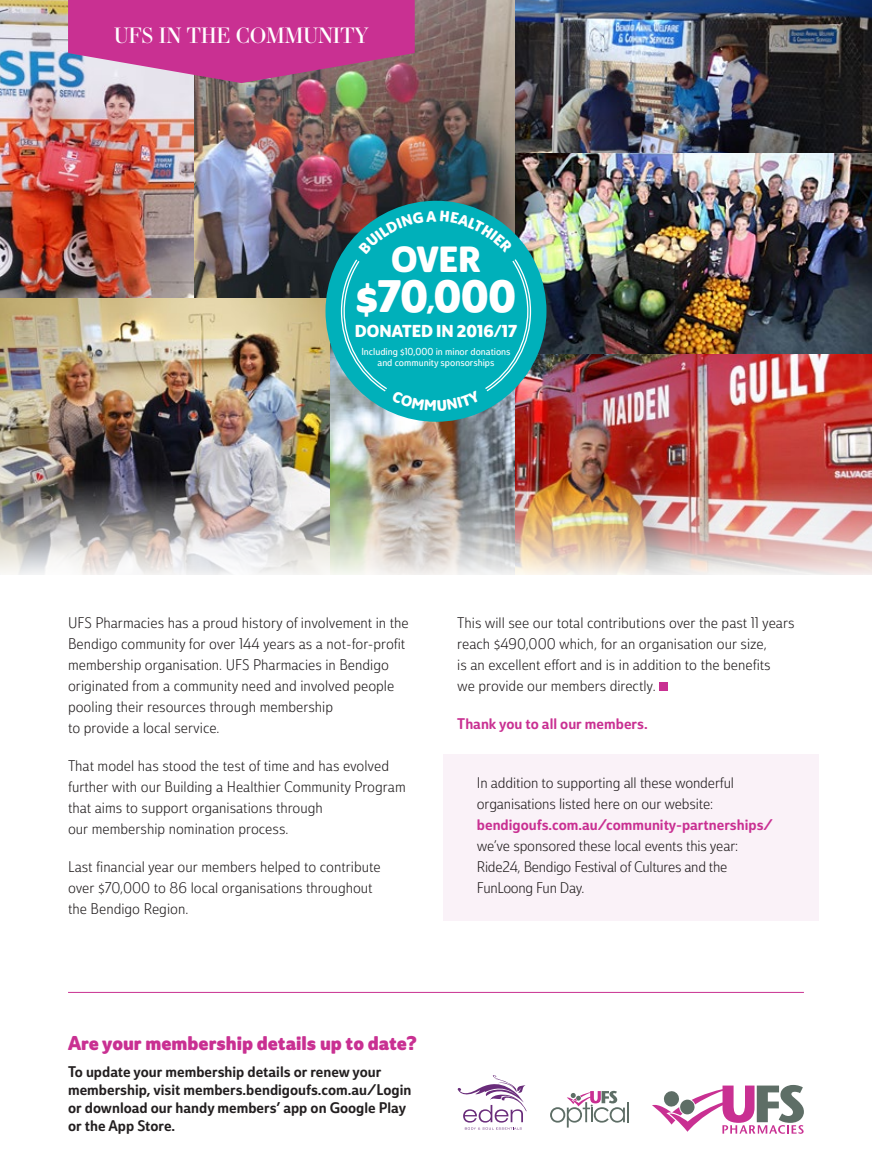
<style>
.page{position:relative;width:872px;height:1170px;background:#fff}
.page>*{position:absolute;margin:0;border:0;box-sizing:border-box;transform-origin:0 0}
.t1{font:44.25px "Solitas Nor Bol";color:#fff}
.t2{font:35.4px "Solitas Nor Bol";color:#fff}
.t3{font:21px "Essonnes Display";letter-spacing:-.01em;color:#fff}
.t4{font:19.5px "Solitas Nor Bol";color:#c93092}
.t5{font:16.8px "Solitas Nor Bol";color:#fff}
.t6{font:15px/21px "Solitas Nor Lig";color:#231f20}
.t7{font:15px/18px "Solitas Nor Med";color:#231f20}
.t8{font:15px/21px "Solitas Nor Lig";letter-spacing:-.02em;color:#231f20}
.t9{font:15px "Solitas Nor Med";color:#c93092}
.t10{font:9.9px/11.9px "Solitas Nor Boo";color:#fff;text-align:center}
.s1{font-size:25.8px}
</style>
<div class="page">
<div style="left:443px;top:753px;width:375px;height:167px;background:#faf2f8"></div>
<img style="left:0;top:0;width:515px;height:298px">
<svg style="left:457px;top:1075px;width:69px;height:54px"></svg>
<svg style="left:550px;top:1090px;width:78px;height:37px"></svg>
<svg style="left:652px;top:1085px;width:152px;height:48px"></svg>
<svg style="left:68px;top:0;width:347px;height:83px;background:#c34495"></svg>
<img style="left:515px;top:0;width:357px;height:154px">
<img style="left:515px;top:154px;width:357px;height:202px">
<img style="left:0;top:298px;width:331px;height:58px">
<img style="left:0;top:356px;width:872px;height:219px">
<div style="left:325px;top:201px;width:221px;height:221px;background:#00b0ba;border-radius:50%"></div>
<div style="left:659px;top:682px;width:8px;height:9px;background:#c93092"></div>
<hr style="left:68px;top:991px;width:736px;height:1px;background:#c93092">
<svg style="left:340px;top:210px;width:192px;height:201px"></svg>
<h3 class="t3" style="left:114px;top:21px;width:256px">UFS IN THE COMMUNITY</h3>
<h2 class="t2" style="left:391px;top:237px;width:91px">OVER</h2>
<h1 class="t1" style="left:355px;top:268px;width:162px">$70<span class="s1">,</span>000</h1>
<p class="t5" style="left:355px;top:321px;width:164px">DONATED IN 2016/17</p>
<p class="t10" style="left:361px;top:345px;width:151px">Including $10,000 in minor donations and community sponsorships</p>
<p class="t6" style="left:68px;top:612px;width:342px">UFS Pharmacies has a proud history of involvement in the Bendigo community for over 144 years as a not-for-profit membership organisation. UFS Pharmacies in Bendigo originated from a community need and involved people pooling their resources through membership<br>to provide a local service.</p>
<p class="t6" style="left:68px;top:755px;width:339px">That model has stood the test of time and has evolved further with our Building a Healthier Community Program that aims to support organisations through<br>our membership nomination process.</p>
<p class="t6" style="left:68px;top:856px;width:314px">Last financial year our members helped to contribute over $70,000 to 86 local organisations throughout the Bendigo Region.</p>
<p class="t6" style="left:457px;top:612px;width:339px">This will see our total contributions over the past 11 years reach $490,000 which, for an organisation our size,<br>is an excellent effort and is in addition to the benefits<br>we provide our members directly.</p>
<p class="t9" style="left:457px;top:714px;width:192px">Thank you to all our members.</p>
<p class="t6" style="left:477px;top:772px;width:259px">In addition to supporting all these wonderful organisations listed here on our website:</p>
<p class="t9" style="left:477px;top:815px;width:297px">bendigoufs.com.au/community-partnerships/</p>
<p class="t8" style="left:477px;top:835px;width:263px">we’ve sponsored these local events this year:<br>Ride24, Bendigo Festival of Cultures and the<br>FunLoong Fun Day.</p>
<h3 class="t4" style="left:68px;top:1030px;width:350px">Are your membership details up to date?</h3>
<p class="t7" style="left:68px;top:1062px;width:345px">To update your membership details or renew your membership, visit members.bendigoufs.com.au/Login or download our handy members’ app on Google Play or the App Store.</p>
</div>
